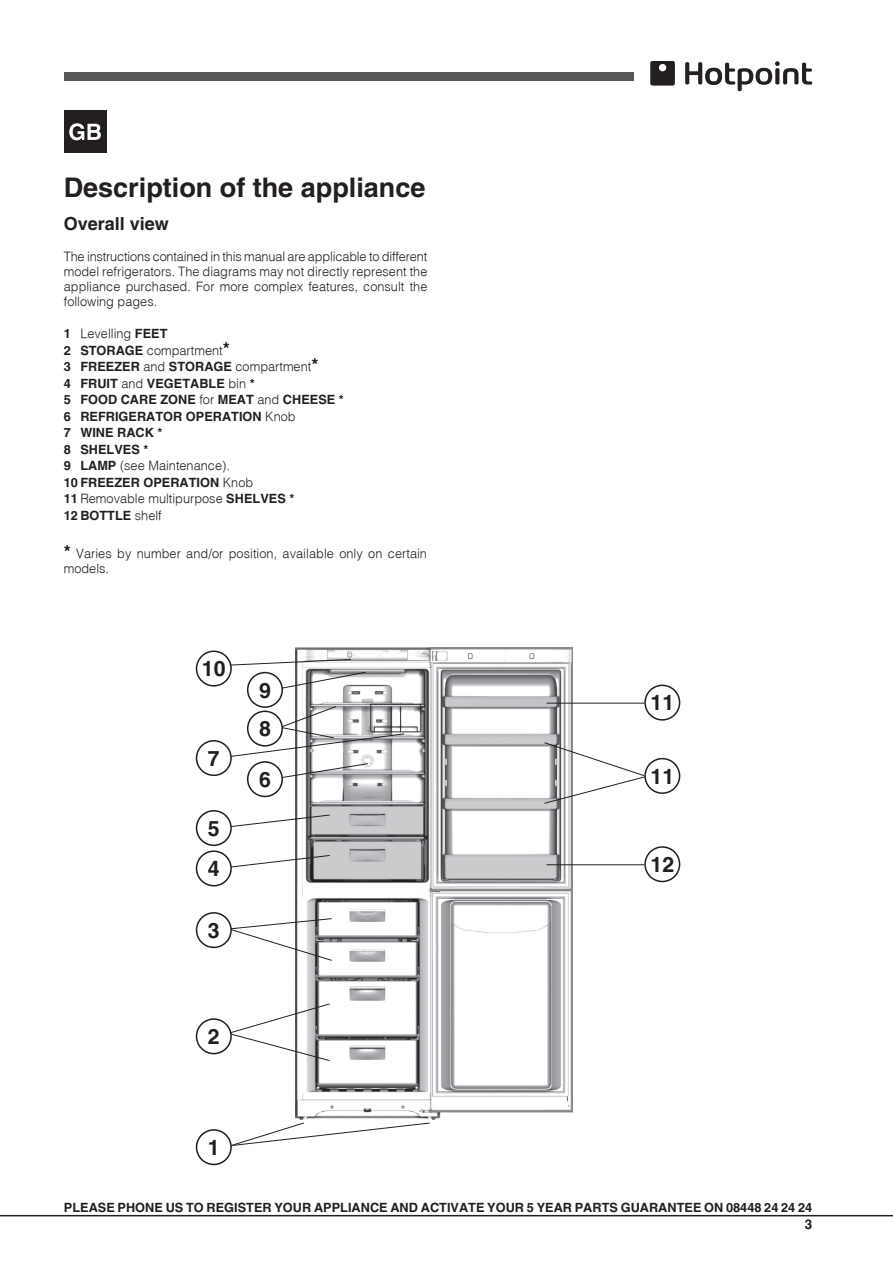
<style>
.page{position:relative;width:893px;height:1263px;background:#fff}
.page>*{position:absolute;margin:0;border:0;box-sizing:border-box;transform-origin:0 0}
.t1{font:700 27px "Helvetica";color:#231f20}
.t2{font:700 21.3px/38.7px "Helvetica";color:#231f20}
.t3{font:700 18px "Helvetica";color:#231f20}
.t4{font:700 13.5px "Helvetica";color:#231f20}
.t5{font:700 12.75px/16.5px "Helvetica";color:#231f20}
.t6{font:300 12.75px/15.3px "Helvetica";color:#231f20;text-align:justify}
.s1{font-weight:300}
.s2{font-size:18px}
.s3{font-weight:700;font-size:18px}
</style>
<div class="page">
<div style="left:64px;top:72px;width:570px;height:8px;background:#57585a"></div>
<hr style="left:0;top:1215px;width:893px;height:1px;background:#231f20">
<svg style="left:685px;top:61px;width:127px;height:30px"></svg>
<svg style="left:650px;top:61px;width:25px;height:25px"></svg>
<img style="left:295px;top:648px;width:277px;height:471px">
<div style="left:196px;top:1018px;width:36px;height:36px;border:2px solid #231f20;border-radius:50%"></div>
<svg style="left:230px;top:1122px;width:200px;height:24px"></svg>
<div style="left:196px;top:1129px;width:36px;height:36px;border:2px solid #231f20;border-radius:50%"></div>
<svg style="left:230px;top:1003px;width:100px;height:58px"></svg>
<svg style="left:544px;top:742px;width:103px;height:62px"></svg>
<div style="left:644px;top:846px;width:36px;height:36px;border:2px solid #231f20;border-radius:50%"></div>
<hr style="left:546px;top:864px;width:98px;height:1px;background:#231f20">
<div style="left:196px;top:740px;width:36px;height:36px;border:2px solid #231f20;border-radius:50%"></div>
<svg style="left:229px;top:918px;width:104px;height:43px"></svg>
<div style="left:196px;top:912px;width:36px;height:36px;border:2px solid #231f20;border-radius:50%"></div>
<div style="left:644px;top:685px;width:36px;height:36px;border:2px solid #231f20;border-radius:50%"></div>
<hr style="left:546px;top:703px;width:98px;height:1px;background:#231f20">
<svg style="left:280px;top:763px;width:89px;height:15px"></svg>
<div style="left:247px;top:761px;width:36px;height:36px;border:2px solid #231f20;border-radius:50%"></div>
<div style="left:196px;top:650px;width:36px;height:36px;border:2px solid #231f20;border-radius:50%"></div>
<svg style="left:229px;top:659px;width:138px;height:30px"></svg>
<div style="left:248px;top:673px;width:34px;height:34px;background:#fff;border-radius:50%"></div>
<div style="left:247px;top:672px;width:36px;height:36px;border:2px solid #231f20;border-radius:50%"></div>
<svg style="left:229px;top:706px;width:176px;height:51px"></svg>
<div style="left:248px;top:711px;width:34px;height:35px;background:#fff;border-radius:50%"></div>
<div style="left:247px;top:710px;width:36px;height:36px;border:2px solid #231f20;border-radius:50%"></div>
<svg style="left:231px;top:855px;width:99px;height:13px"></svg>
<div style="left:196px;top:850px;width:36px;height:36px;border:2px solid #231f20;border-radius:50%"></div>
<svg style="left:229px;top:814px;width:101px;height:13px"></svg>
<div style="left:196px;top:810px;width:36px;height:36px;border:2px solid #231f20;border-radius:50%"></div>
<div style="left:644px;top:758px;width:36px;height:36px;border:2px solid #231f20;border-radius:50%"></div>
<div style="left:64px;top:111px;width:42px;height:42px;background:#231f20"></div>
<svg style="left:69px;top:123px;width:32px;height:17px"></svg>
<h1 class="t1" style="left:64px;top:171px;width:363px">Description of the appliance</h1>
<h3 class="t3" style="left:64px;top:213px;width:107px">Overall view</h3>
<p class="t6" style="left:64px;top:248px;width:365px">The instructions contained in this manual are applicable to different model refrigerators. The diagrams may not directly represent the appliance purchased. For more complex features, consult the following pages.</p>
<p class="t5" style="left:64px;top:325px;width:282px">1 <span class="s1">Levelling</span> FEET<br>2 STORAGE <span class="s1">compartment</span><span class="s2">*<br></span>3 FREEZER <span class="s1">and</span> STORAGE <span class="s1">compartment</span><span class="s2">*<br></span>4 FRUIT <span class="s1">and</span> VEGETABLE <span class="s1">bin</span> *<br>5 FOOD CARE ZONE <span class="s1">for</span> MEAT <span class="s1">and</span> CHEESE *<br>6 REFRIGERATOR OPERATION <span class="s1">Knob<br></span>7 WINE RACK *<br>8 SHELVES *<br>9 LAMP <span class="s1">(see Maintenance).<br></span>10 FREEZER OPERATION <span class="s1">Knob<br></span>11 <span class="s1">Removable multipurpose</span> SHELVES *<br>12 BOTTLE <span class="s1">shelf</span></p>
<p class="t6" style="left:64px;top:545px;width:365px"><span class="s3">*</span> Varies by number and/or position, available only on certain models.</p>
<h2 class="t2" style="left:202px;top:649px;width:25px">10</h2>
<h2 class="t2" style="left:208px;top:738px;width:13px">7</h2>
<h2 class="t2" style="left:208px;top:808px;width:13px">5</h2>
<h2 class="t2" style="left:208px;top:849px;width:13px">4</h2>
<h2 class="t2" style="left:208px;top:911px;width:13px">3</h2>
<h2 class="t2" style="left:259px;top:670px;width:13px">9<br>8</h2>
<h2 class="t2" style="left:259px;top:760px;width:13px">6</h2>
<h2 class="t2" style="left:208px;top:1017px;width:13px">2</h2>
<h2 class="t2" style="left:208px;top:1128px;width:13px">1</h2>
<h2 class="t2" style="left:650px;top:683px;width:25px">11</h2>
<h2 class="t2" style="left:650px;top:756px;width:25px">11</h2>
<h2 class="t2" style="left:650px;top:845px;width:25px">12</h2>
<p class="t5" style="left:64px;top:1199px;width:750px">PLEASE PHONE US TO REGISTER YOUR APPLIANCE AND ACTIVATE YOUR 5 YEAR PARTS GUARANTEE ON 08448 24 24 24</p>
<p class="t4" style="left:805px;top:1215px;width:9px">3</p>
</div>
